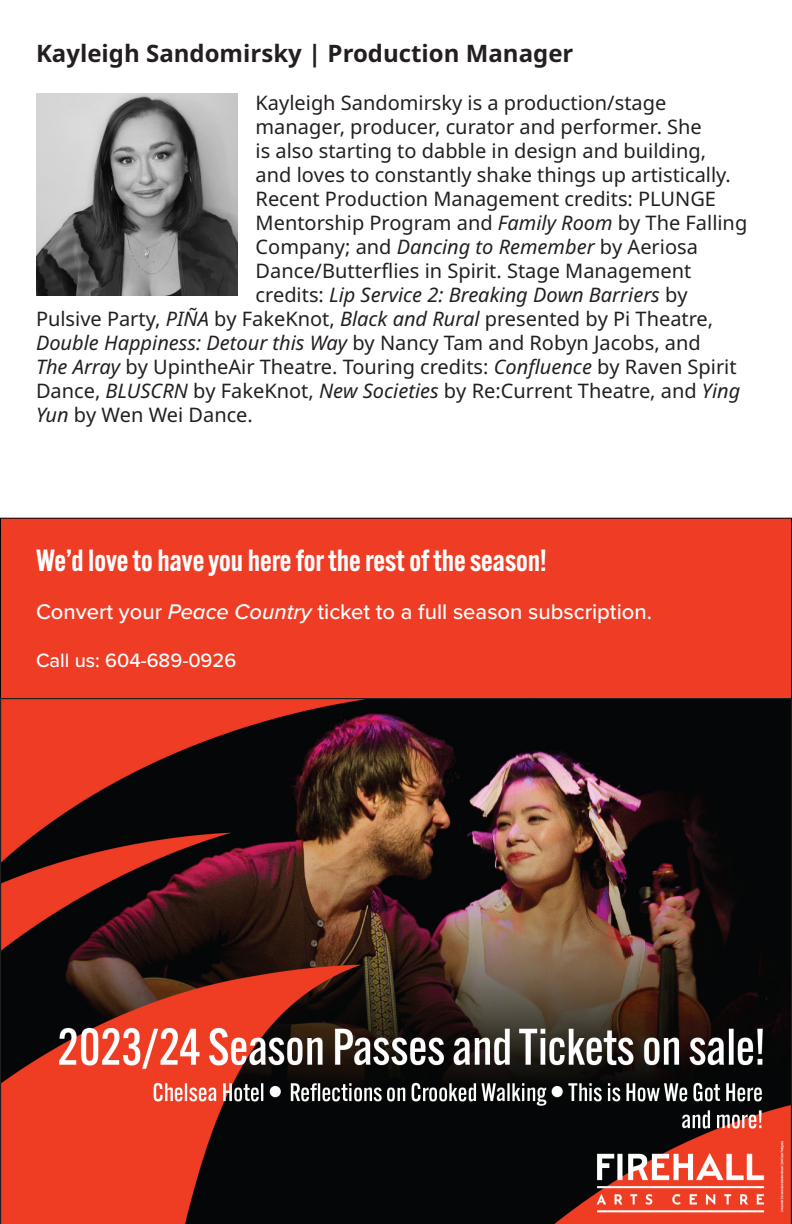
<style>
.page{position:relative;width:792px;height:1224px;background:#fff}
.page>*{position:absolute;margin:0;border:0;box-sizing:border-box;transform-origin:0 0}
.Body_Text{font:600 30px "Alternate Gothic ATF";color:#fff}
.Subhead_M{font:700 24px "BC Sans";color:#231f20}
.Body_Text-2{font:500 22px "Proxima Nova";color:#fff}
.t1{font:20px "BC Sans";color:#231f20}
.t2{font:italic 20px "BC Sans";color:#231f20}
.Body_Text-3{font:500 20px "Proxima Nova";color:#fff}
.s1{font-style:italic}
.s2{font-style:normal}
</style>
<div class="page">
<img style="left:36px;top:94px;width:202px;height:201px">
<div style="left:0;top:518px;width:792px;height:186px;background:#ef3c25"></div>
<img style="left:0;top:698px;width:792px;height:526px">
<p class="Subhead_M" style="left:36px;top:36px;width:539px">Kayleigh Sandomirsky | Production Manager</p>
<p class="t1" style="left:256px;top:88px;width:412px">Kayleigh Sandomirsky is a production/stage</p>
<p class="t1" style="left:256px;top:112px;width:448px">manager, producer, curator and performer. She</p>
<p class="t1" style="left:256px;top:136px;width:452px">is also starting to dabble in design and building,</p>
<p class="t1" style="left:256px;top:160px;width:477px">and loves to constantly shake things up artistically.</p>
<p class="t1" style="left:256px;top:184px;width:462px">Recent Production Management credits: PLUNGE</p>
<p class="t1" style="left:256px;top:208px;width:493px">Mentorship Program and <span class="s1">Family Room</span> by The Falling</p>
<p class="t1" style="left:256px;top:232px;width:444px">Company; and <span class="s1">Dancing to Remember</span> by Aeriosa</p>
<p class="t1" style="left:256px;top:256px;width:437px">Dance/Butterflies in Spirit. Stage Management</p>
<p class="t2" style="left:256px;top:280px;width:434px"><span class="s2">credits:</span> Lip Service 2: Breaking Down Barriers <span class="s2">by</span></p>
<p class="t1" style="left:36px;top:304px;width:679px">Pulsive Party, <span class="s1">PIÑA</span> by FakeKnot, <span class="s1">Black and Rural</span> presented by Pi Theatre,</p>
<p class="t2" style="left:36px;top:328px;width:666px">Double Happiness: Detour this Way <span class="s2">by Nancy Tam and Robyn Jacobs, and</span></p>
<p class="t1" style="left:36px;top:352px;width:702px"><span class="s1">The Array</span> by UpintheAir Theatre. Touring credits: <span class="s1">Confluence</span> by Raven Spirit</p>
<p class="t1" style="left:36px;top:376px;width:706px">Dance, <span class="s1">BLUSCRN</span> by FakeKnot, <span class="s1">New Societies</span> by Re:Current Theatre, and <span class="s1">Ying</span></p>
<p class="t1" style="left:36px;top:400px;width:218px"><span class="s1">Yun</span> by Wen Wei Dance.</p>
<p class="Body_Text" style="left:36px;top:541px;width:512px">We’d love to have you here for the rest of the season!</p>
<p class="Body_Text-2" style="left:36px;top:595px;width:617px">Convert your <span class="s1">Peace Country</span> ticket to a full season subscription.</p>
<p class="Body_Text-3" style="left:36px;top:645px;width:202px">Call us: 604-689-0926</p>
</div>
